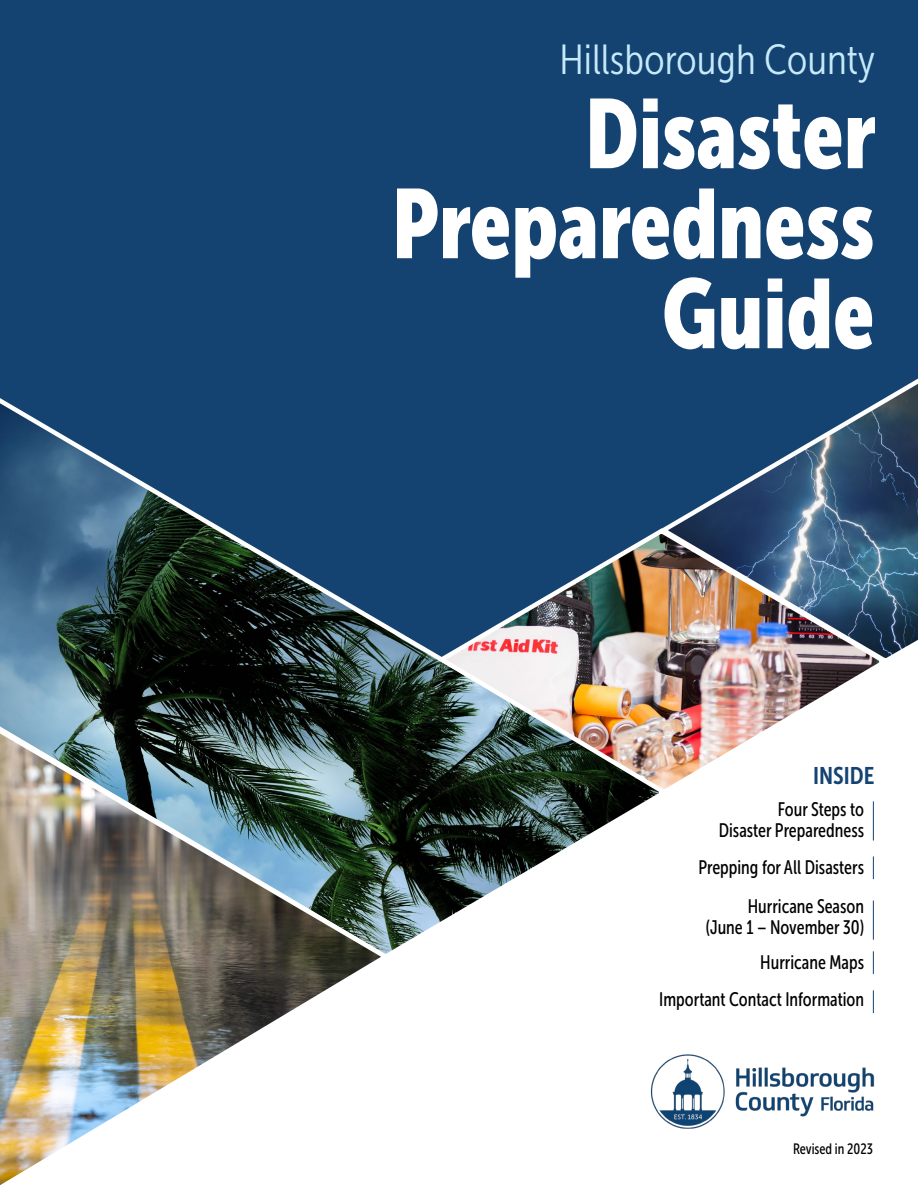
<style>
.page{position:relative;width:918px;height:1188px;background:#fff}
.page>*{position:absolute;margin:0;border:0;box-sizing:border-box;transform-origin:0 0}
.t1{font:97.5px/90px "Museo Sans Cond 900";color:#fff;text-align:right;scale:.94 1}
.t2{font:42px "Museo Sans Cond 300";color:#c7eafb}
.t3{font:24px "Museo Sans Cond 700";color:#144372}
.t4{font:19.5px/21px "Museo Sans Cond 500";color:#000;text-align:right;scale:.92 1}
.t5{font:15px "Museo Sans Cond 500";color:#000;scale:.92 1}
</style>
<div class="page">
<div style="left:0;top:0;width:918px;height:387px;background:#144372"></div>
<svg style="left:0;top:387px;width:654px;height:562px;background:#36546a"></svg>
<img style="left:433px;top:525px;width:440px;height:272px">
<img style="left:654px;top:367px;width:264px;height:299px">
<img style="left:0;top:718px;width:394px;height:467px">
<img style="left:650px;top:1054px;width:225px;height:75px">
<svg style="left:873px;top:990px;width:1px;height:23px"></svg>
<svg style="left:873px;top:951px;width:1px;height:23px"></svg>
<svg style="left:873px;top:856px;width:1px;height:23px"></svg>
<hr style="left:873px;top:801px;width:1px;height:40px;background:#144372">
<hr style="left:873px;top:901px;width:1px;height:39px;background:#144372">
<p class="t2" style="left:559px;top:37px;width:317px">Hillsborough County</p>
<p class="t1" style="left:392px;top:89px;width:517px">Disaster<br>Preparedness</p>
<p class="t1" style="left:662px;top:269px;width:227px">Guide</p>
<p class="t3" style="left:813px;top:762px;width:63px">INSIDE</p>
<p class="t4" style="left:719px;top:799px;width:159px">Four Steps to<br>Disaster Preparedness</p>
<p class="t4" style="left:698px;top:857px;width:182px">Prepping for All Disasters</p>
<p class="t4" style="left:706px;top:896px;width:174px">Hurricane Season<br>(June 1 – November 30)</p>
<p class="t4" style="left:760px;top:952px;width:114px">Hurricane Maps</p>
<p class="t4" style="left:659px;top:989px;width:224px">Important Contact Information</p>
<p class="t5" style="left:793px;top:1140px;width:88px">Revised in 2023</p>
</div>
